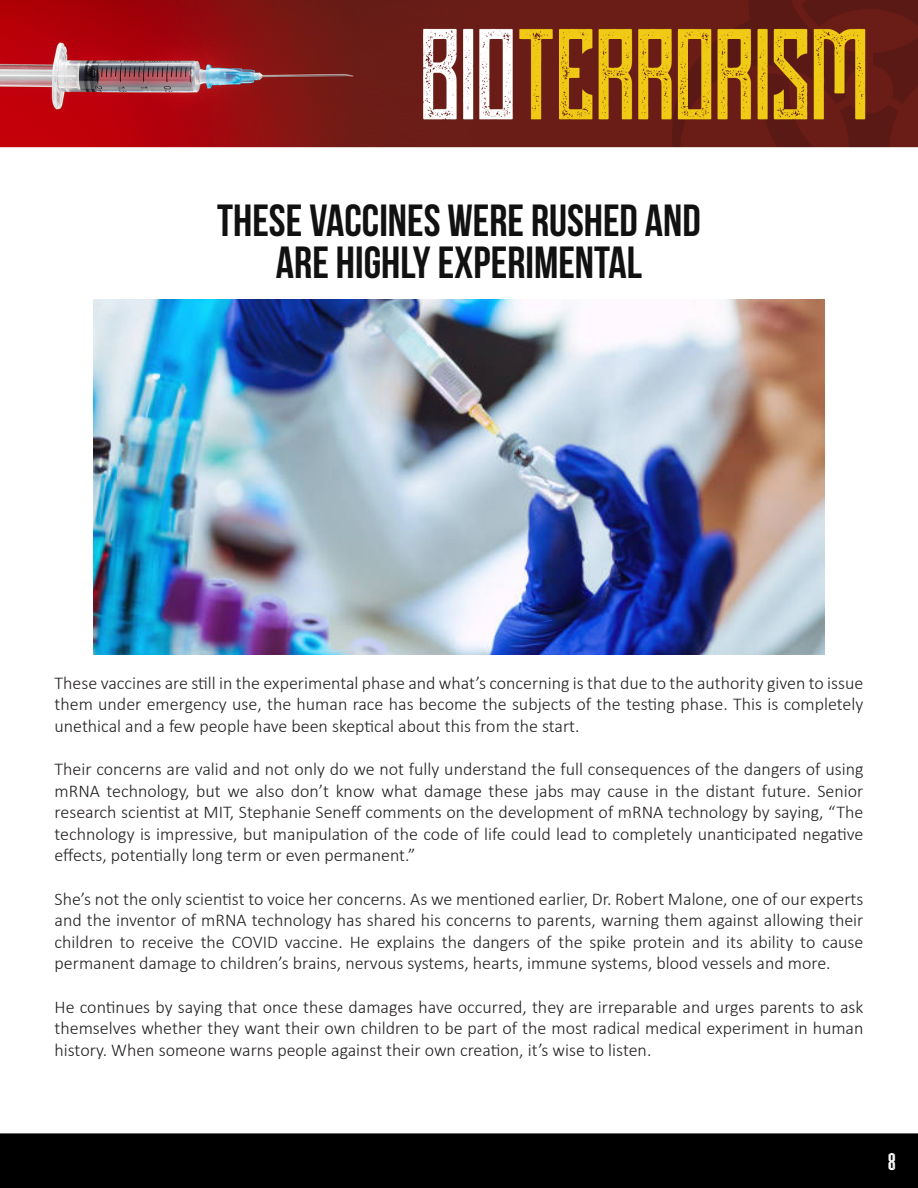
<style>
.page{position:relative;width:918px;height:1188px;background:#fff}
.page>*{position:absolute;margin:0;border:0;box-sizing:border-box;transform-origin:0 0}
.t1{font:700 45px "Bebas Neue";color:#111}
.t2{font:19.5px "Cheddar Gothic Rough";color:#fff}
.t3{font:300 18px/21.6px "Calibri";color:#231f20;text-align:justify}
</style>
<div class="page">
<img style="left:0;top:0;width:918px;height:1188px">
<img style="left:93px;top:300px;width:732px;height:354px">
<p class="t1" style="left:217px;top:196px;width:485px">THESE VACCINES WERE RUSHED AND</p>
<p class="t1" style="left:276px;top:238px;width:368px">ARE HIGHLY EXPERIMENTAL</p>
<p class="t3" style="left:55px;top:672px;width:810px">These vaccines are still in the experimental phase and what’s concerning is that due to the authority given to issue them under emergency use, the human race has become the subjects of the testing phase. This is completely unethical and a few people have been skeptical about this from the start.</p>
<p class="t3" style="left:55px;top:758px;width:810px">Their concerns are valid and not only do we not fully understand the full consequences of the dangers of using mRNA technology, but we also don’t know what damage these jabs may cause in the distant future. Senior research scientist at MIT, Stephanie Seneff comments on the development of mRNA technology by saying, “The technology is impressive, but manipulation of the code of life could lead to completely unanticipated negative effects, potentially long term or even permanent.”</p>
<p class="t3" style="left:55px;top:888px;width:810px">She’s not the only scientist to voice her concerns. As we mentioned earlier, Dr. Robert Malone, one of our experts and the inventor of mRNA technology has shared his concerns to parents, warning them against allowing their children to receive the COVID vaccine. He explains the dangers of the spike protein and its ability to cause permanent damage to children’s brains, nervous systems, hearts, immune systems, blood vessels and more.</p>
<p class="t3" style="left:55px;top:996px;width:810px">He continues by saying that once these damages have occurred, they are irreparable and urges parents to ask themselves whether they want their own children to be part of the most radical medical experiment in human history. When someone warns people against their own creation, it’s wise to listen.</p>
<p class="t2" style="left:888px;top:1149px;width:10px">8</p>
</div>
